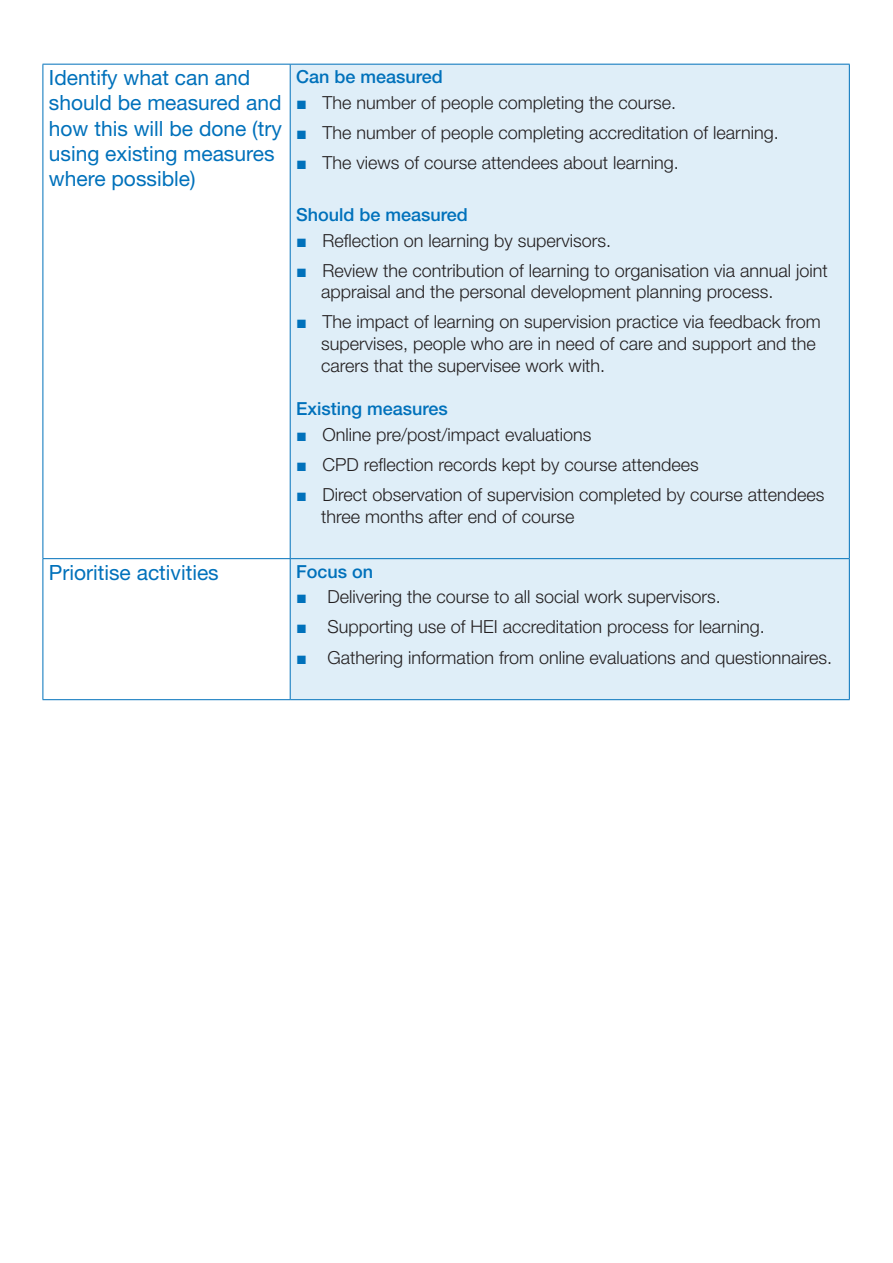
<style>
.page{position:relative;width:893px;height:1263px;background:#fff}
.page>*{position:absolute;margin:0;border:0;box-sizing:border-box;transform-origin:0 0}
.t1{font:21px/25.2px "Helvetica Neue LT Std";color:#0071bb}
.t2{font:300 18px/21.6px "Helvetica Neue LT Std";color:#231f20}
.t3{font:500 18px "Helvetica Neue LT Std";color:#0071bb}
.s1{font-family:"Arial";font-weight:400;color:#0071bb}
</style>
<div class="page">
<div style="left:291px;top:65px;width:558px;height:634px;background:#dfeef8"></div>
<hr style="left:43px;top:64px;width:247px;height:1px;background:#0071bb">
<hr style="left:43px;top:65px;width:1px;height:493px;background:#0071bb">
<hr style="left:290px;top:64px;width:560px;height:1px;background:#0071bb">
<hr style="left:290px;top:65px;width:1px;height:493px;background:#0071bb">
<hr style="left:849px;top:65px;width:1px;height:493px;background:#0071bb">
<hr style="left:43px;top:558px;width:247px;height:1px;background:#0071bb">
<hr style="left:43px;top:559px;width:1px;height:140px;background:#0071bb">
<hr style="left:290px;top:558px;width:560px;height:1px;background:#0071bb">
<hr style="left:290px;top:559px;width:1px;height:140px;background:#0071bb">
<hr style="left:849px;top:559px;width:1px;height:140px;background:#0071bb">
<hr style="left:43px;top:699px;width:247px;height:1px;background:#0071bb">
<hr style="left:290px;top:699px;width:560px;height:1px;background:#0071bb">
<p class="t1" style="left:49px;top:65px;width:234px">Identify what can and should be measured and how this will be done (try using existing measures where possible)</p>
<p class="t3" style="left:296px;top:66px;width:148px">Can be measured</p>
<p class="t2" style="left:296px;top:91px;width:382px"><span class="s1">■</span> The number of people completing the course.</p>
<p class="t2" style="left:296px;top:121px;width:484px"><span class="s1">■</span> The number of people completing accreditation of learning.</p>
<p class="t2" style="left:296px;top:151px;width:384px"><span class="s1">■</span> The views of course attendees about learning.</p>
<p class="t3" style="left:296px;top:204px;width:173px">Should be measured</p>
<p class="t2" style="left:296px;top:229px;width:316px"><span class="s1">■</span> Reflection on learning by supervisors.</p>
<p class="t2" style="left:321px;top:259px;width:508px;text-indent:-25px"><span class="s1">■</span> Review the contribution of learning to organisation via annual joint appraisal and the personal development planning process.</p>
<p class="t2" style="left:321px;top:311px;width:501px;text-indent:-25px"><span class="s1">■</span> The impact of learning on supervision practice via feedback from supervises, people who are in need of care and support and the carers that the supervisee work with.</p>
<p class="t3" style="left:296px;top:398px;width:153px">Existing measures</p>
<p class="t2" style="left:296px;top:423px;width:297px"><span class="s1">■</span> Online pre/post/impact evaluations</p>
<p class="t2" style="left:296px;top:453px;width:404px"><span class="s1">■</span> CPD reflection records kept by course attendees</p>
<p class="t2" style="left:321px;top:483px;width:505px;text-indent:-25px"><span class="s1">■</span> Direct observation of supervision completed by course attendees three months after end of course</p>
<p class="t1" style="left:49px;top:559px;width:171px">Prioritise activities</p>
<p class="t3" style="left:296px;top:560px;width:79px">Focus on</p>
<p class="t2" style="left:296px;top:586px;width:426px"><span class="s1">■</span> Delivering the course to all social work supervisors.</p>
<p class="t2" style="left:296px;top:616px;width:470px"><span class="s1">■</span> Supporting use of HEI accreditation process for learning.</p>
<p class="t2" style="left:296px;top:646px;width:538px"><span class="s1">■</span> Gathering information from online evaluations and questionnaires.</p>
</div>
